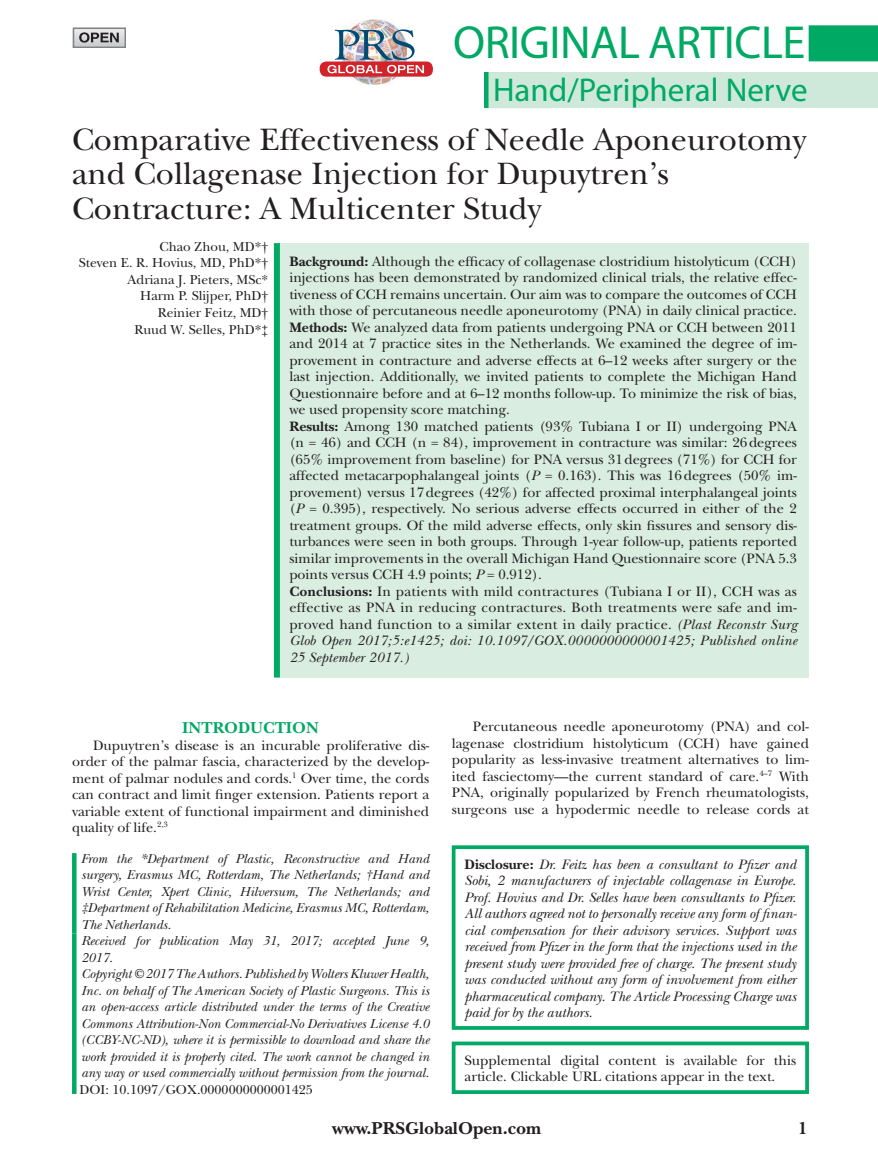
<style>
.page{position:relative;width:878px;height:1175px;background:#fff}
.page>*{position:absolute;margin:0;border:0;box-sizing:border-box;transform-origin:0 0}
.t1{font:46.5px "Myriad Pro";letter-spacing:-.01em;color:#00a964}
.t2{font:33px "Myriad Pro";color:#00a964}
.t3{font:32.25px/34.5px "New Baskerville";color:#231f20}
.t4{font:700 18px "New Baskerville";color:#231f20}
.t5{font:700 16.5px "New Baskerville";color:#00a964}
.t6{font:14.25px/16.5px "New Baskerville";color:#231f20;text-align:justify}
.t7{font:italic 14.25px/16.5px "New Baskerville";color:#231f20;text-align:justify}
.t8{font:italic 13.5px/16.5px "New Baskerville";color:#231f20}
.t9{font:13.5px/16.5px "New Baskerville";color:#231f20;text-align:right}
.s1{font-weight:700}
.s2{font-style:italic}
.s3{font-weight:700;font-style:normal}
</style>
<div class="page">
<div style="left:73px;top:28px;width:52px;height:20px;border:2px solid #808285"></div>
<svg style="left:79px;top:32px;width:40px;height:11px"></svg>
<img style="left:350px;top:20px;width:49px;height:64px">
<div style="left:320px;top:61px;width:113px;height:16px;background:#d1232a;border-radius:7px"></div>
<img style="left:327px;top:29px;width:97px;height:44px">
<hr style="left:72px;top:933px;width:4px;height:160px;background:#00a964">
<hr style="left:72px;top:853px;width:4px;height:80px;background:#00a964">
<div style="left:277px;top:243px;width:531px;height:434px;background:#d9ede1"></div>
<div style="left:274px;top:243px;width:6px;height:434px;background:#00a964"></div>
<div style="left:452px;top:845px;width:356px;height:184px;border:4px solid #00a964"></div>
<div style="left:484px;top:72px;width:66px;height:36px;background:#00a964"></div>
<div style="left:488px;top:72px;width:390px;height:36px;background:#cee8d9"></div>
<div style="left:452px;top:1041px;width:356px;height:53px;border:4px solid #00a964"></div>
<div style="left:808px;top:25px;width:69px;height:36px;background:#00a964"></div>
<h1 class="t1" style="left:453px;top:14px;width:354px">Original Article</h1>
<h2 class="t2" style="left:493px;top:69px;width:316px">Hand/Peripheral Nerve</h2>
<h3 class="t3" style="left:72px;top:122px;width:736px">Comparative Effectiveness of Needle Aponeurotomy and Collagenase Injection for Dupuytren’s<br>Contracture: A Multicenter Study</h3>
<p class="t9" style="left:79px;top:238px;width:191px">Chao Zhou, MD*†<br>Steven E. R. Hovius, MD, PhD*†<br>Adriana J. Pieters, MSc*<br>Harm P. Slijper, PhD†<br>Reinier Feitz, MD†<br>Ruud W. Selles, PhD*‡</p>
<p class="t6" style="left:289px;top:253px;width:509px;text-align:left"><span class="s1">Background:</span> Although the efficacy of collagenase clostridium histolyticum (CCH) injections has been demonstrated by randomized clinical trials, the relative effec&shy;tiveness of CCH remains uncertain. Our aim was to compare the outcomes of CCH with those of percutaneous needle aponeurotomy (PNA) in daily clinical practice.<br><span class="s1">Methods:</span> We analyzed data from patients undergoing PNA or CCH between 2011 and 2014 at 7 practice sites in the Netherlands. We examined the degree of im&shy;provement in contracture and adverse effects at 6–12 weeks after surgery or the last injection. Additionally, we invited patients to complete the Michigan Hand Questionnaire before and at 6–12 months follow-up. To minimize the risk of bias, we used propensity score matching.<br><span class="s1">Results:</span> Among 130 matched patients (93% Tubiana I or II) undergoing PNA (n = 46) and CCH (n = 84), improvement in contracture was similar: 26degrees (65% improvement from baseline) for PNA versus 31degrees (71%) for CCH for affected metacarpophalangeal joints (<span class="s2">P</span> = 0.163). This was 16degrees (50% im&shy;provement) versus 17degrees (42%) for affected proximal interphalangeal joints (<span class="s2">P</span> = 0.395), respectively. No serious adverse effects occurred in either of the 2 treatment groups. Of the mild adverse effects, only skin fissures and sensory dis&shy;turbances were seen in both groups. Through 1-year follow-up, patients reported similar improvements in the overall Michigan Hand Questionnaire score (PNA 5.3 points versus CCH 4.9 points; <span class="s2">P</span> = 0.912).<br><span class="s1">Conclusions:</span> In patients with mild contractures (Tubiana I or II), CCH was as effective as PNA in reducing contractures. Both treatments were safe and im&shy;proved hand function to a similar extent in daily practice. <span class="s2">(Plast Reconstr Surg Glob Open 2017;5:e1425; doi: 10.1097/GOX.0000000000001425; Published online 25 September 2017.)</span></p>
<p class="t5" style="left:182px;top:718px;width:138px">INTRODUCTION</p>
<p class="t6" style="left:72px;top:737px;width:359px;text-indent:21px">Dupuytren’s disease is an incurable proliferative dis&shy;order of the palmar fascia, characterized by the develop&shy;ment of palmar nodules and cords.<sup>1</sup> Over time, the cords can contract and limit finger extension. Patients report a variable extent of functional impairment and diminished quality of life.<sup>2,3</sup></p>
<p class="t8" style="left:81px;top:850px;width:350px;text-align:justify">From the *Department of Plastic, Reconstructive and Hand surgery, Erasmus MC, Rotterdam, The Netherlands; †Hand and Wrist Center, Xpert Clinic, Hilversum, The Netherlands; and ‡Department of Rehabilitation Medicine, Erasmus MC, Rotterdam, The Netherlands.</p>
<p class="t8" style="left:81px;top:932px;width:350px">Received for publication May 31, 2017; accepted June 9, 2017.<br>Copyright © 2017 The Authors. Published by Wolters Kluwer Health, Inc. on behalf of The American Society of Plastic Surgeons. This is an open-access article distributed under the terms of the Creative Commons Attribution-Non Commercial-No Derivatives License 4.0 (CCBY-NC-ND), where it is permissible to download and share the work provided it is properly cited. The work cannot be changed in any way or used commercially without permission from the journal.</p>
<p class="t9" style="left:80px;top:1081px;width:235px">DOI: 10.1097/GOX.0000000000001425</p>
<p class="t6" style="left:451px;top:718px;width:359px;text-indent:21px">Percutaneous needle aponeurotomy (PNA) and col&shy;lagenase clostridium histolyticum (CCH) have gained popularity as less-invasive treatment alternatives to lim&shy;ited fasciectomy—the current standard of care.<sup>4–7</sup> With PNA, originally popularized by French rheumatologists, surgeons use a hypodermic needle to release cords at</p>
<p class="t7" style="left:464px;top:855px;width:334px"><span class="s3">Disclosure:</span> Dr. Feitz has been a consultant to Pfizer and Sobi, 2 manufacturers of injectable collagenase in Europe.<br>Prof. Hovius and Dr. Selles have been consultants to Pfizer.<br>All authors agreed not to personally receive any form of finan&shy;cial compensation for their advisory services. Support was received from Pfizer in the form that the injections used in the present study were provided free of charge. The present study was conducted without any form of involvement from either pharmaceutical company. The Article Processing Charge was paid for by the authors.</p>
<p class="t6" style="left:464px;top:1051px;width:333px">Supplemental digital content is available for this article. Clickable URL citations appear in the text.</p>
<p class="t4" style="left:332px;top:1118px;width:210px">www.PRSGlobalOpen.com</p>
<p class="t4" style="left:798px;top:1118px;width:11px">1</p>
</div>
